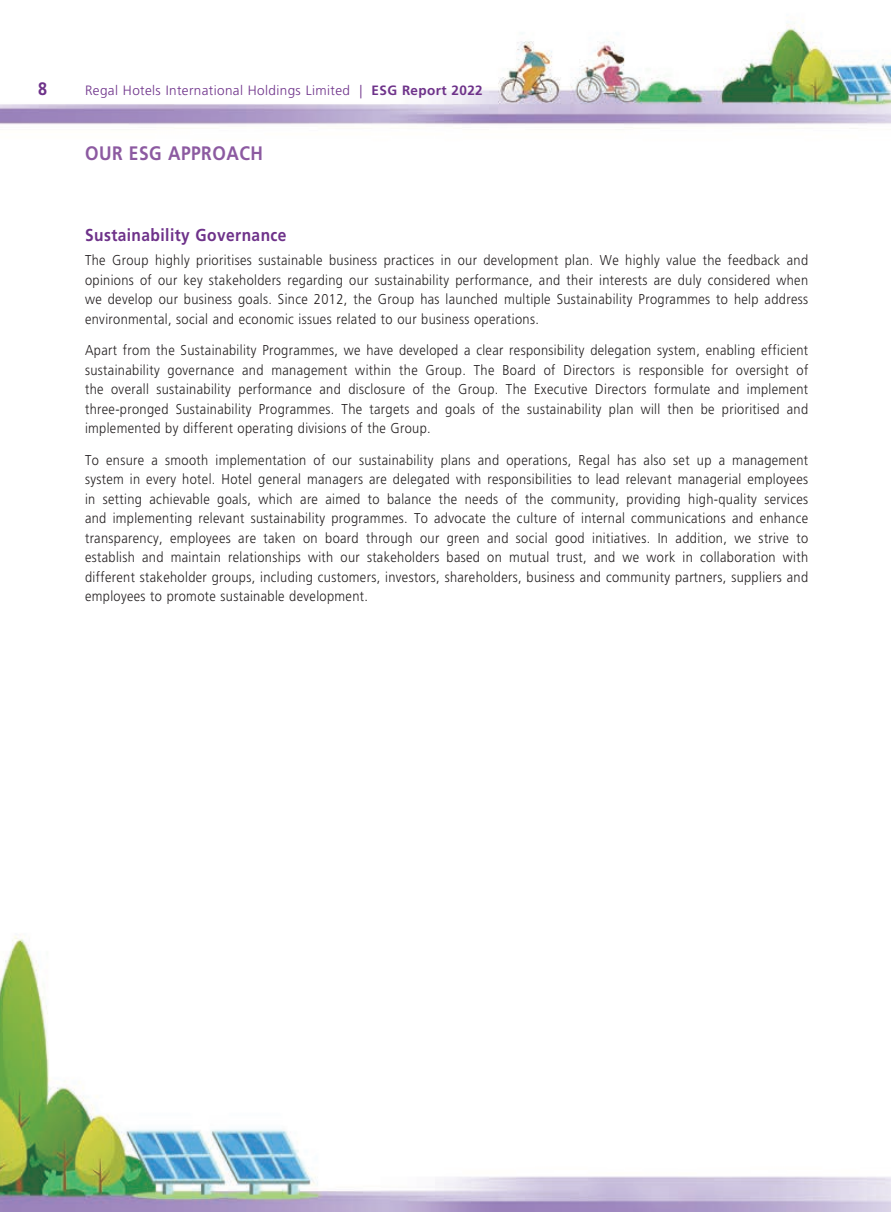
<style>
.page{position:relative;width:893px;height:1212px;background:#fff}
.page>*{position:absolute;margin:0;border:0;box-sizing:border-box;transform-origin:0 0}
.副主標題{font:700 19.5px "Frutiger LT Std";letter-spacing:.03em;color:#8c5aa1;scale:.89 1}
.t1{font:700 18px "Frutiger LT Std";color:#6e328a;scale:.9 1}
._3__標題{font:700 17.25px "Frutiger LT Std";letter-spacing:.03em;color:#6e328a;scale:.9 1}
._1__內文{font:300 14.25px/19.5px "Frutiger LT Std";letter-spacing:.03em;color:#231f20;text-align:justify;scale:.9 1}
.t2{font:300 13.5px "Frutiger LT Std";letter-spacing:.03em;color:#6e328a}
.s1{font-weight:700}
</style>
<div class="page">
<img style="left:0;top:20px;width:891px;height:1192px">
<p class="t1" style="left:38px;top:78px;width:12px">8</p>
<p class="t2" style="left:85px;top:83px;width:399px">Regal Hotels International Holdings Limited | <span class="s1">ESG Report 2022</span></p>
<p class="副主標題" style="left:85px;top:141px;width:201px">OUR ESG APPROACH</p>
<p class="_3__標題" style="left:85px;top:225px;width:225px">Sustainability Governance</p>
<p class="_1__內文" style="left:85px;top:251px;width:805px">The Group highly prioritises sustainable business practices in our development plan. We highly value the feedback and opinions of our key stakeholders regarding our sustainability performance, and their interests are duly considered when we develop our business goals. Since 2012, the Group has launched multiple Sustainability Programmes to help address environmental, social and economic issues related to our business operations.</p>
<p class="_1__內文" style="left:85px;top:341px;width:805px">Apart from the Sustainability Programmes, we have developed a clear responsibility delegation system, enabling efficient sustainability governance and management within the Group. The Board of Directors is responsible for oversight of the overall sustainability performance and disclosure of the Group. The Executive Directors formulate and implement three-pronged Sustainability Programmes. The targets and goals of the sustainability plan will then be prioritised and implemented by different operating divisions of the Group.</p>
<p class="_1__內文" style="left:85px;top:450px;width:805px">To ensure a smooth implementation of our sustainability plans and operations, Regal has also set up a management system in every hotel. Hotel general managers are delegated with responsibilities to lead relevant managerial employees in setting achievable goals, which are aimed to balance the needs of the community, providing high-quality services and implementing relevant sustainability programmes. To advocate the culture of internal communications and enhance transparency, employees are taken on board through our green and social good initiatives. In addition, we strive to establish and maintain relationships with our stakeholders based on mutual trust, and we work in collaboration with different stakeholder groups, including customers, investors, shareholders, business and community partners, suppliers and employees to promote sustainable development.</p>
</div>
